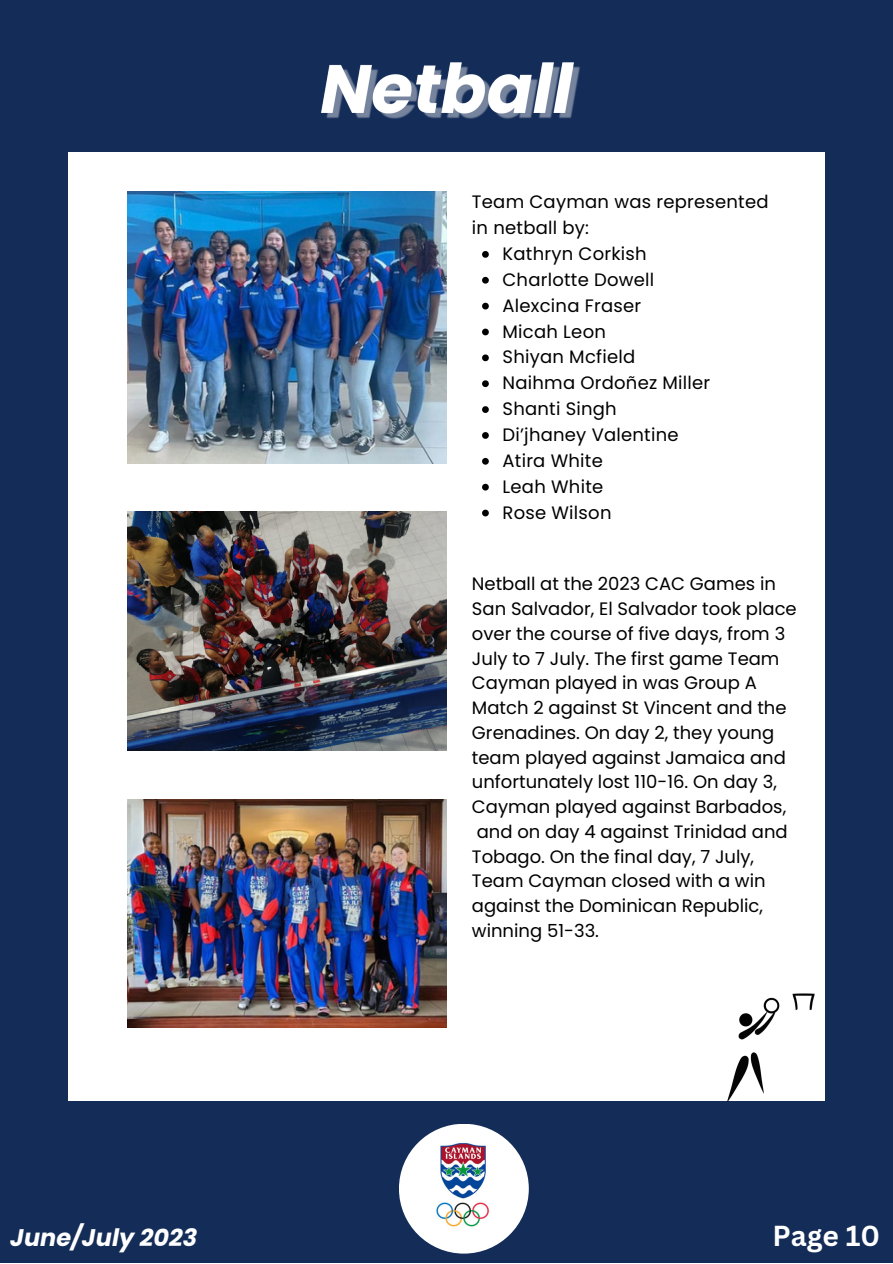
<style>
.page{position:relative;width:893px;height:1264px;background:#fff}
.page>*{position:absolute;margin:0;border:0;box-sizing:border-box;transform-origin:0 0}
.t1{font:700 28.05px "Canva Sans";color:#fff}
.t2{font:italic 700 24px "Poppins";color:#fff}
.t3{font:18px/24.8px "Poppins";color:#000}
</style>
<div class="page">
<div style="left:0;top:0;width:892px;height:1262px;background:#142c58"></div>
<div style="left:68px;top:152px;width:756px;height:949px;background:#fff"></div>
<img style="left:727px;top:993px;width:88px;height:108px">
<img style="left:127px;top:799px;width:319px;height:228px">
<img style="left:127px;top:511px;width:319px;height:240px">
<img style="left:127px;top:192px;width:319px;height:272px">
<div style="left:399px;top:1123px;width:129px;height:130px;background:#fff;border-radius:50%"></div>
<img style="left:321px;top:62px;width:259px;height:57px">
<img style="left:436px;top:1143px;width:53px;height:84px">
<svg style="left:482px;top:251px;width:7px;height:7px"></svg>
<svg style="left:482px;top:277px;width:7px;height:6px"></svg>
<svg style="left:482px;top:303px;width:7px;height:6px"></svg>
<svg style="left:482px;top:328px;width:7px;height:7px"></svg>
<svg style="left:482px;top:354px;width:7px;height:7px"></svg>
<svg style="left:482px;top:380px;width:7px;height:7px"></svg>
<svg style="left:482px;top:406px;width:7px;height:7px"></svg>
<svg style="left:482px;top:432px;width:7px;height:7px"></svg>
<svg style="left:482px;top:458px;width:7px;height:6px"></svg>
<svg style="left:482px;top:484px;width:7px;height:6px"></svg>
<svg style="left:482px;top:509px;width:7px;height:7px"></svg>
<p class="t2" style="left:10px;top:1221px;width:189px">June/July 2023</p>
<p class="t3" style="left:472px;top:189px;width:298px;line-height:25.8px">Team Cayman was represented in netball by:</p>
<p class="t3" style="left:502px;top:241px;width:146px">Kathryn Corkish</p>
<p class="t3" style="left:502px;top:267px;width:153px">Charlotte Dowell</p>
<p class="t3" style="left:502px;top:293px;width:140px">Alexcina Fraser</p>
<p class="t3" style="left:502px;top:319px;width:105px">Micah Leon</p>
<p class="t3" style="left:502px;top:345px;width:134px">Shiyan Mcfield</p>
<p class="t3" style="left:502px;top:370px;width:209px">Naihma Ordoñez Miller</p>
<p class="t3" style="left:502px;top:396px;width:116px">Shanti Singh</p>
<p class="t3" style="left:502px;top:422px;width:178px">Di’jhaney Valentine</p>
<p class="t3" style="left:502px;top:448px;width:102px">Atira White</p>
<p class="t3" style="left:502px;top:474px;width:102px">Leah White</p>
<p class="t3" style="left:502px;top:500px;width:110px">Rose Wilson</p>
<p class="t3" style="left:472px;top:571px;width:326px">Netball at the 2023 CAC Games in<br>San Salvador, El Salvador took place over the course of five days, from 3<br>July to 7 July. The first game Team<br>Cayman played in was Group A<br>Match 2 against St Vincent and the<br>Grenadines. On day 2, they young team played against Jamaica and unfortunately lost 110-16. On day 3,<br>Cayman played against Barbados, and on day 4 against Trinidad and<br>Tobago. On the final day, 7 July,<br>Team Cayman closed with a win against the Dominican Republic, winning 51-33.</p>
<p class="t1" style="left:772px;top:1216px;width:109px">Page 10</p>
</div>
